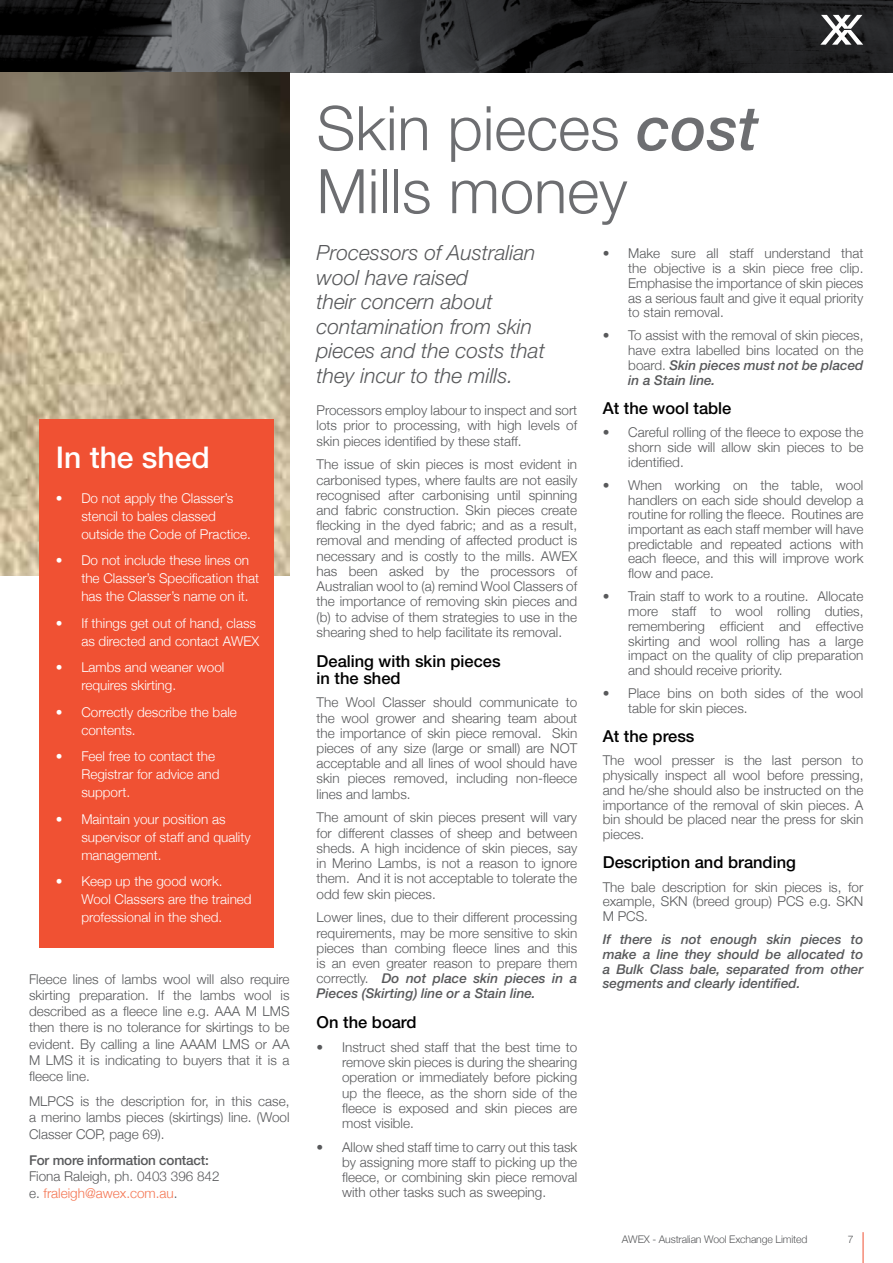
<style>
.page{position:relative;width:893px;height:1263px;background:#fff}
.page>*{position:absolute;margin:0;border:0;box-sizing:border-box;transform-origin:0 0}
.t1{font:300 61.5px/63px "Helvetica Neue";color:#6d6e71}
.t2{font:500 30px "Helvetica Neue LT Pro";color:#fff}
.t3{font:italic 300 21px/24.6px "Helvetica Neue LT Pro";color:#58595b}
.t4{font:500 16.5px/17.1px "Helvetica Neue LT Pro";color:#000}
.t5{font:300 13.5px/15.3px "Helvetica Neue";color:#58595b;text-align:justify}
.t6{font:300 13.5px/18px "Helvetica Neue";color:#fff}
.t7{font:italic 500 13.5px/14.7px "Helvetica Neue LT Pro";color:#58595b}
.t8{font:500 13.5px "Helvetica Neue LT Pro";letter-spacing:-.015em;color:#58595b}
.t9{font:300 10.5px "Helvetica Neue";letter-spacing:-.015em;color:#58595b}
.s1{color:#f47653}
.s2{font-family:"Helvetica Neue LT Pro";font-weight:500;font-style:italic}
.s3{font-family:"Helvetica Neue";font-weight:300;font-style:normal}
</style>
<div class="page">
<svg style="left:0;top:0;width:893px;height:72px;background:#2e2f31"></svg>
<svg style="left:820px;top:15px;width:43px;height:30px"></svg>
<hr style="left:863px;top:1232px;width:1px;height:31px;background:#f05133">
<img style="left:0;top:72px;width:289px;height:503px">
<div style="left:39px;top:420px;width:235px;height:528px;background:#f05133"></div>
<h2 class="t2" style="left:56px;top:439px;width:155px">In the shed</h2>
<p class="t6" style="left:81px;top:489px;width:171px;text-indent:-26px">• Do not apply the Classer’s stencil to bales classed outside the Code of Practice.</p>
<p class="t6" style="left:81px;top:551px;width:179px;text-indent:-26px">• Do not include these lines on the Classer’s Specification that has the Classer’s name on it.</p>
<p class="t6" style="left:56px;top:614px;width:205px;text-align:right">• If things get out of hand, class as directed and contact AWEX</p>
<p class="t6" style="left:81px;top:658px;width:145px;text-indent:-26px">• Lambs and weaner wool requires skirting.</p>
<p class="t6" style="left:81px;top:703px;width:157px;text-indent:-26px">• Correctly describe the bale contents.</p>
<p class="t6" style="left:81px;top:747px;width:140px;text-indent:-26px">• Feel free to contact the<br>Registrar for advice and support.</p>
<p class="t6" style="left:81px;top:810px;width:171px;text-indent:-26px">• Maintain your position as supervisor of staff and quality management.</p>
<p class="t6" style="left:81px;top:872px;width:172px;text-indent:-26px">• Keep up the good work.<br>Wool Classers are the trained professional in the shed.</p>
<p class="t5" style="left:29px;top:970px;width:262px;line-height:16.4px">Fleece lines of lambs wool will also require skirting preparation. If the lambs wool is described as a fleece line e.g. AAA M LMS then there is no tolerance for skirtings to be evident. By calling a line AAAM LMS or AA M LMS it is indicating to buyers that it is a fleece line.</p>
<p class="t5" style="left:29px;top:1093px;width:262px;line-height:16.4px">MLPCS is the description for, in this case, a merino lambs pieces (skirtings) line. (Wool Classer COP, page 69).</p>
<p class="t8" style="left:29px;top:1152px;width:181px">For more information contact:</p>
<p class="t5" style="left:29px;top:1168px;width:192px;line-height:16.4px">Fiona Raleigh, ph. 0403 396 842 e. <span class="s1">fraleigh@awex.com.au</span>.</p>
<h1 class="t1" style="left:317px;top:96px;width:444px">Skin pieces <span class="s2">cost<br></span>Mills money</h1>
<h3 class="t3" style="left:317px;top:240px;width:230px">Processors of Australian wool have raised<br>their concern about contamination from skin pieces and the costs that they incur to the mills.</h3>
<p class="t5" style="left:317px;top:402px;width:262px">Processors employ labour to inspect and sort lots prior to processing, with high levels of skin pieces identified by these staff.</p>
<p class="t5" style="left:317px;top:457px;width:262px">The issue of skin pieces is most evident in carbonised types, where faults are not easily recognised after carbonising until spinning and fabric construction. Skin pieces create flecking in the dyed fabric; and as a result, removal and mending of affected product is necessary and is costly to the mills. AWEX has been asked by the processors of Australian wool to (a) remind Wool Classers of the importance of removing skin pieces and (b) to advise of them strategies to use in the shearing shed to help facilitate its removal.</p>
<p class="t4" style="left:317px;top:652px;width:186px">Dealing with skin pieces in the shed</p>
<p class="t5" style="left:317px;top:694px;width:262px">The Wool Classer should communicate to the wool grower and shearing team about the importance of skin piece removal. Skin pieces of any size (large or small) are NOT acceptable and all lines of wool should have skin pieces removed, including non-fleece lines and lambs.</p>
<p class="t5" style="left:317px;top:810px;width:262px">The amount of skin pieces present will vary for different classes of sheep and between sheds. A high incidence of skin pieces, say in Merino Lambs, is not a reason to ignore them. And it is not acceptable to tolerate the odd few skin pieces.</p>
<p class="t5" style="left:317px;top:909px;width:262px">Lower lines, due to their different processing requirements, may be more sensitive to skin pieces than combing fleece lines and this is an even greater reason to prepare them</p>
<p class="t7" style="left:317px;top:971px;width:262px;line-height:15.3px"><span class="s3">correctly.</span> Do not place skin pieces in a<br>Pieces (Skirting) line or a Stain line.</p>
<p class="t4" style="left:317px;top:1013px;width:101px">On the board</p>
<p class="t5" style="left:342px;top:1039px;width:237px;text-indent:-26px">• Instruct shed staff that the best time to remove skin pieces is during the shearing operation or immediately before picking up the fleece, as the shorn side of the fleece is exposed and skin pieces are most visible.</p>
<p class="t5" style="left:342px;top:1139px;width:237px;text-indent:-26px">• Allow shed staff time to carry out this task by assigning more staff to picking up the fleece, or combining skin piece removal with other tasks such as sweeping.</p>
<p class="t5" style="left:628px;top:246px;width:237px;line-height:14.7px;text-indent:-26px">• Make sure all staff understand that the objective is a skin piece free clip.<br>Emphasise the importance of skin pieces as a serious fault and give it equal priority to stain removal.</p>
<p class="t5" style="left:603px;top:328px;width:262px;line-height:14.7px;text-align:right">• To assist with the removal of skin pieces, have extra labelled bins located on the</p>
<p class="t7" style="left:628px;top:358px;width:237px"><span class="s3">board.</span> Skin pieces must not be placed in a Stain line.</p>
<p class="t4" style="left:603px;top:399px;width:130px">At the wool table</p>
<p class="t5" style="left:628px;top:425px;width:237px;line-height:14.7px;text-indent:-26px">• Careful rolling of the fleece to expose the shorn side will allow skin pieces to be identified.</p>
<p class="t5" style="left:628px;top:477px;width:237px;line-height:14.7px;text-indent:-26px">• When working on the table, wool handlers on each side should develop a routine for rolling the fleece. Routines are important as each staff member will have predictable and repeated actions with each fleece, and this will improve work flow and pace.</p>
<p class="t5" style="left:628px;top:589px;width:237px;line-height:14.7px;text-indent:-26px">• Train staff to work to a routine. Allocate more staff to wool rolling duties, remembering efficient and effective skirting and wool rolling has a large impact on the quality of clip preparation and should receive priority.</p>
<p class="t5" style="left:628px;top:686px;width:237px;line-height:14.7px;text-indent:-26px">• Place bins on both sides of the wool table for skin pieces.</p>
<p class="t4" style="left:603px;top:728px;width:93px">At the press</p>
<p class="t5" style="left:603px;top:753px;width:262px;line-height:14.7px">The wool presser is the last person to physically inspect all wool before pressing, and he/she should also be instructed on the importance of the removal of skin pieces. A bin should be placed near the press for skin pieces.</p>
<p class="t4" style="left:603px;top:854px;width:195px">Description and branding</p>
<p class="t5" style="left:603px;top:879px;width:262px;line-height:14.7px">The bale description for skin pieces is, for example, SKN (breed group) PCS e.g. SKN M PCS.</p>
<p class="t7" style="left:603px;top:932px;width:262px;text-align:justify">If there is not enough skin pieces to make a line they should be allocated to a Bulk Class bale, separated from other segments and clearly identified.</p>
<p class="t9" style="left:622px;top:1233px;width:187px">AWEX - Australian Wool Exchange Limited</p>
<p class="t9" style="left:848px;top:1233px;width:7px">7</p>
</div>
